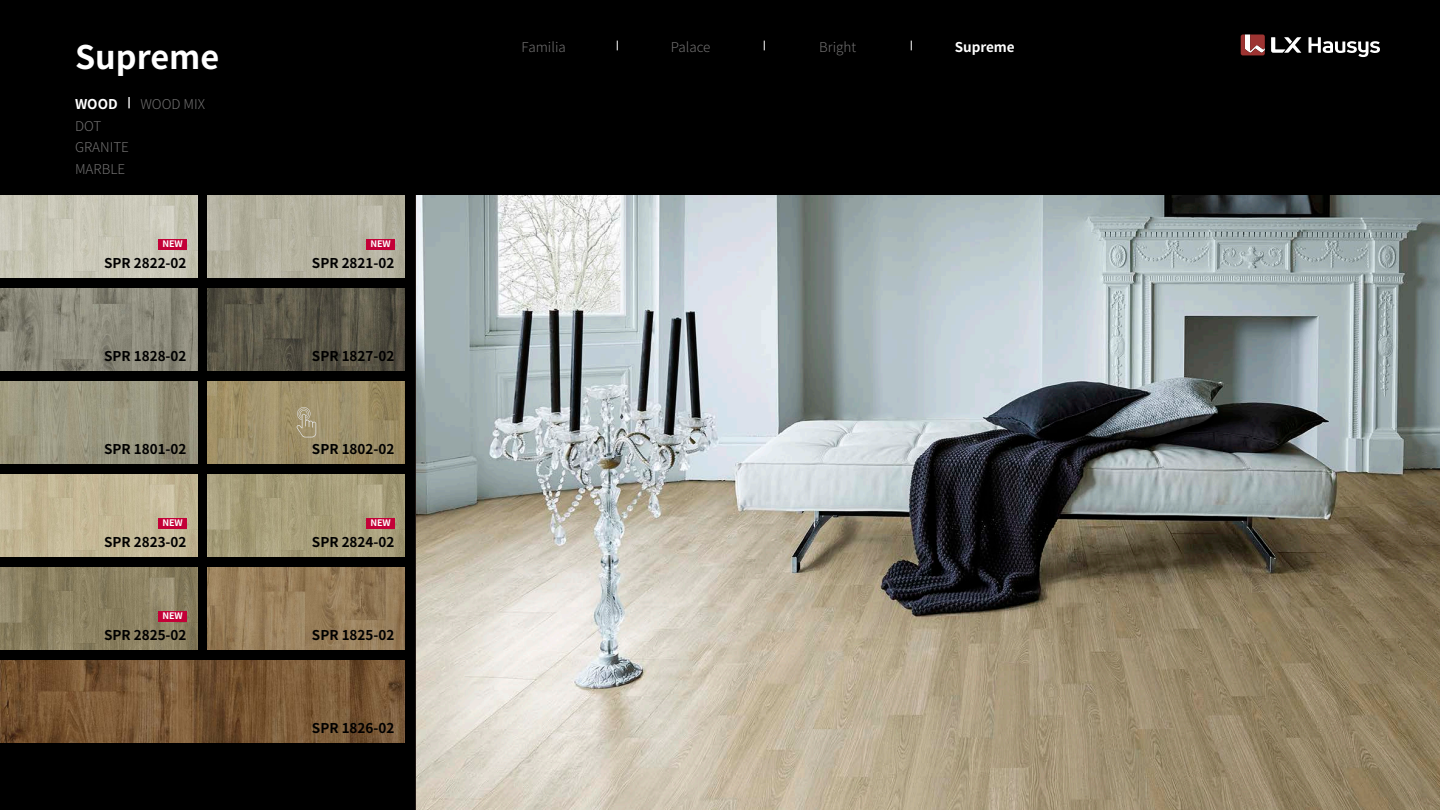
<style>
.page{position:relative;width:1440px;height:810px;background:#000}
.page>*{position:absolute;margin:0;border:0;box-sizing:border-box;transform-origin:0 0}
.t1{font:700 32.4px "Noto Sans CJ Kkr";color:#fff}
.t2{font:700 13.5px "Noto Sans CJ Kkr";color:#000}
.t3{font:300 13.5px "Noto Sans CJ Kkr";color:#727171}
.t4{font:700 13.5px "Noto Sans CJ Kkr";color:#fff}
.t5{font:700 9px "Noto Sans CJ Kkr";letter-spacing:-.01em;color:#fff}
.s1{font-weight:700;color:#fff}
.s2{font-size:11.32px;color:#fff}
</style>
<div class="page">
<img style="left:0;top:195px;width:197px;height:82px">
<img style="left:208px;top:195px;width:197px;height:82px">
<img style="left:0;top:288px;width:197px;height:82px">
<img style="left:208px;top:288px;width:197px;height:82px">
<img style="left:0;top:381px;width:197px;height:82px">
<img style="left:208px;top:381px;width:197px;height:82px">
<img style="left:0;top:474px;width:197px;height:82px">
<img style="left:208px;top:474px;width:197px;height:82px">
<img style="left:0;top:567px;width:197px;height:82px">
<img style="left:208px;top:567px;width:197px;height:82px">
<img style="left:0;top:660px;width:405px;height:82px">
<div style="left:158px;top:239px;width:29px;height:11px;background:#c30037"></div>
<div style="left:158px;top:518px;width:29px;height:11px;background:#c30037"></div>
<div style="left:366px;top:239px;width:28px;height:11px;background:#c30037"></div>
<div style="left:366px;top:518px;width:28px;height:11px;background:#c30037"></div>
<div style="left:158px;top:611px;width:29px;height:11px;background:#c30037"></div>
<svg style="left:296px;top:407px;width:20px;height:30px"></svg>
<img style="left:416px;top:195px;width:1024px;height:615px">
<svg style="left:1309px;top:37px;width:71px;height:20px"></svg>
<svg style="left:1271px;top:37px;width:30px;height:16px"></svg>
<svg style="left:1241px;top:34px;width:24px;height:21px"></svg>
<p class="t1" style="left:75px;top:39px;width:146px">Supreme</p>
<p class="t3" style="left:75px;top:97px;width:132px"><span class="s1">WOOD</span> <span class="s2">┃</span> WOOD MIX</p>
<p class="t3" style="left:75px;top:118px;width:28px">DOT</p>
<p class="t3" style="left:75px;top:140px;width:56px">GRANITE</p>
<p class="t3" style="left:75px;top:161px;width:52px">MARBLE</p>
<p class="t5" style="left:163px;top:239px;width:22px">NEW</p>
<p class="t2" style="left:104px;top:255px;width:84px">SPR 2822-02</p>
<p class="t5" style="left:370px;top:239px;width:22px">NEW</p>
<p class="t2" style="left:312px;top:255px;width:84px">SPR 2821-02</p>
<p class="t2" style="left:104px;top:348px;width:84px">SPR 1828-02</p>
<p class="t2" style="left:312px;top:348px;width:84px">SPR 1827-02</p>
<p class="t2" style="left:104px;top:441px;width:84px">SPR 1801-02</p>
<p class="t2" style="left:312px;top:441px;width:84px">SPR 1802-02</p>
<p class="t5" style="left:163px;top:518px;width:22px">NEW</p>
<p class="t5" style="left:370px;top:518px;width:22px">NEW</p>
<p class="t2" style="left:104px;top:534px;width:84px">SPR 2823-02</p>
<p class="t2" style="left:312px;top:534px;width:84px">SPR 2824-02</p>
<p class="t5" style="left:163px;top:611px;width:22px">NEW</p>
<p class="t2" style="left:104px;top:627px;width:84px">SPR 2825-02</p>
<p class="t2" style="left:312px;top:627px;width:84px">SPR 1825-02</p>
<p class="t2" style="left:312px;top:720px;width:84px">SPR 1826-02</p>
<p class="t3" style="left:522px;top:40px;width:46px">Familia</p>
<p class="t3" style="left:671px;top:40px;width:41px">Palace</p>
<p class="t3" style="left:819px;top:40px;width:39px">Bright</p>
<p class="t4" style="left:955px;top:40px;width:62px">Supreme</p>
</div>
